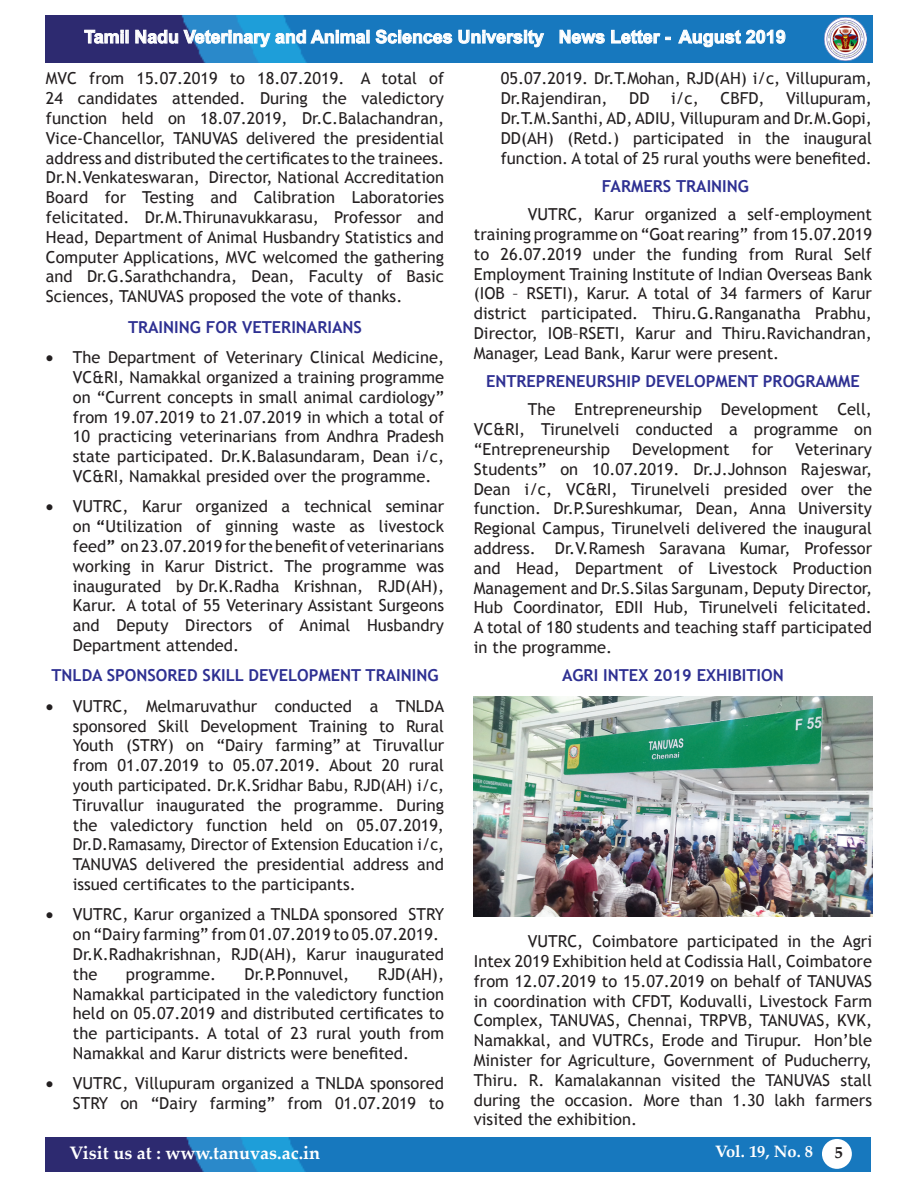
<style>
.page{position:relative;width:918px;height:1188px;background:#fff}
.page>*{position:absolute;margin:0;border:0;box-sizing:border-box;transform-origin:0 0}
.t1{font:700 18px "Arial";color:#fff}
.t2{font:700 18px "Palatino Linotype";color:#fff}
.t3{font:16.5px/19.8px "Trebuchet MS";color:#231f20;text-align:justify}
.t4{font:700 16.5px "Trebuchet MS";color:#2e3092}
.t5{font:700 16.5px "Palatino Linotype";color:#fff}
.t6{font:700 16.5px "Palatino Linotype";color:#231f20}
.s1{font-weight:700}
</style>
<div class="page">
<img style="left:45px;top:16px;width:827px;height:47px">
<img style="left:46px;top:1137px;width:825px;height:34px">
<div style="left:822px;top:1139px;width:30px;height:30px;background:#fff;border-radius:50%"></div>
<svg style="left:84px;top:29px;width:44px;height:15px"></svg>
<svg style="left:135px;top:29px;width:234px;height:19px;background:#5b95c6"></svg>
<svg style="left:375px;top:29px;width:169px;height:19px;background:#549bcf"></svg>
<svg style="left:559px;top:29px;width:46px;height:15px"></svg>
<svg style="left:611px;top:30px;width:59px;height:14px"></svg>
<svg style="left:678px;top:29px;width:108px;height:19px;background:#549bce"></svg>
<img style="left:824px;top:18px;width:43px;height:42px">
<img style="left:474px;top:697px;width:398px;height:220px">
<p class="t1" style="left:84px;top:25px;width:703px">Tamil Nadu Veterinary and Animal Sciences University News Letter - August 2019</p>
<p class="t3" style="left:46px;top:69px;width:400px">MVC from 15.07.2019 to 18.07.2019. A total of 24 candidates attended. During the valedictory function held on 18.07.2019, Dr.C.Balachandran, Vice-Chancellor, TANUVAS delivered the presidential address and distributed the certificates to the trainees.<br>Dr.N.Venkateswaran, Director, National Accreditation Board for Testing and Calibration Laboratories felicitated. Dr.M.Thirunavukkarasu, Professor and Head, Department of Animal Husbandry Statistics and Computer Applications, MVC welcomed the gathering and Dr.G.Sarathchandra, Dean, Faculty of Basic Sciences, TANUVAS proposed the vote of thanks.</p>
<p class="t4" style="left:128px;top:317px;width:235px">TRAINING FOR VETERINARIANS</p>
<p class="t3" style="left:73px;top:348px;width:373px;text-indent:-27px">• The Department of Veterinary Clinical Medicine, VC&amp;RI, Namakkal organized a training programme on “Current concepts in small animal cardiology” from 19.07.2019 to 21.07.2019 in which a total of 10 practicing veterinarians from Andhra Pradesh state participated. Dr.K.Balasundaram, Dean i/c, VC&amp;RI, Namakkal presided over the programme.</p>
<p class="t3" style="left:73px;top:497px;width:373px;text-indent:-27px">• VUTRC, Karur organized a technical seminar on <span class="s1">“</span>Utilization of ginning waste as livestock feed<span class="s1">”</span> on 23.07.2019 for the benefit of veterinarians working in Karur District. The programme was inaugurated by Dr.K.Radha Krishnan, RJD(AH), Karur. A total of 55 Veterinary Assistant Surgeons and Deputy Directors of Animal Husbandry Department attended.</p>
<p class="t4" style="left:51px;top:665px;width:389px">TNLDA SPONSORED SKILL DEVELOPMENT TRAINING</p>
<p class="t3" style="left:73px;top:696px;width:373px;text-indent:-27px">• VUTRC, Melmaruvathur conducted a TNLDA sponsored Skill Development Training to Rural Youth (STRY) on “Dairy farming” at Tiruvallur from 01.07.2019 to 05.07.2019. About 20 rural youth participated. Dr.K.Sridhar Babu, RJD(AH) i/c, Tiruvallur inaugurated the programme. During the valedictory function held on 05.07.2019, Dr.D.Ramasamy, Director of Extension Education i/c, TANUVAS delivered the presidential address and issued certificates to the participants.</p>
<p class="t3" style="left:73px;top:905px;width:373px;text-align:left;text-indent:-27px">• VUTRC, Karur organized a TNLDA sponsored STRY on “Dairy farming” from 01.07.2019 to 05.07.2019.<br>Dr.K.Radhakrishnan, RJD(AH), Karur inaugurated the</p>
<p class="t3" style="left:501px;top:69px;width:373px">05.07.2019. Dr.T.Mohan, RJD(AH) i/c, Villupuram,<br>Dr.Rajendiran,</p>
<p class="t3" style="left:501px;top:89px;width:373px;text-indent:285px">Villupuram, Dr.T.M.Santhi, AD, ADIU, Villupuram and Dr.M.Gopi, DD(AH) (Retd.) participated in the inaugural function. A total of 25 rural youths were benefited.</p>
<p class="t4" style="left:602px;top:176px;width:148px">FARMERS TRAINING</p>
<p class="t3" style="left:474px;top:205px;width:400px;text-indent:54px">VUTRC, Karur organized a self-employment training programme on “Goat rearing” from 15.07.2019 to 26.07.2019 under the funding from Rural Self Employment Training Institute of Indian Overseas Bank (IOB – RSETI), Karur. A total of 34 farmers of Karur district participated. Thiru.G.Ranganatha Prabhu, Director, IOB–RSETI, Karur and Thiru.Ravichandran, Manager, Lead Bank, Karur were present.</p>
<p class="t4" style="left:486px;top:371px;width:375px">ENTREPRENEURSHIP DEVELOPMENT PROGRAMME</p>
<p class="t3" style="left:474px;top:400px;width:400px;text-indent:54px">The Entrepreneurship Development Cell, VC&amp;RI, Tirunelveli conducted a programme on “Entrepreneurship</p>
<p class="t3" style="left:629px;top:89px;width:22px">DD</p>
<p class="t3" style="left:671px;top:89px;width:29px">i/c,</p>
<p class="t3" style="left:720px;top:89px;width:46px">CBFD,</p>
<p class="t3" style="left:632px;top:440px;width:99px">Development</p>
<p class="t3" style="left:752px;top:440px;width:23px">for</p>
<p class="t3" style="left:474px;top:440px;width:400px;text-indent:322px">Veterinary Students” on 10.07.2019. Dr.J.Johnson Rajeswar, Dean i/c, VC&amp;RI, Tirunelveli presided over the function. Dr.P.Sureshkumar, Dean, Anna University Regional Campus, Tirunelveli delivered the inaugural address. Dr.V.Ramesh Saravana Kumar, Professor and Head, Department of Livestock Production Management and Dr.S.Silas Sargunam, Deputy Director, Hub Coordinator, EDII Hub, Tirunelveli felicitated.<br>A total of 180 students and teaching staff participated in the programme.</p>
<p class="t4" style="left:562px;top:665px;width:223px">AGRI INTEX 2019 EXHIBITION</p>
<p class="t3" style="left:474px;top:932px;width:400px;text-indent:54px">VUTRC, Coimbatore participated in the Agri Intex 2019 Exhibition held at Codissia Hall, Coimbatore from 12.07.2019 to 15.07.2019 on behalf of TANUVAS in coordination with CFDT, Koduvalli, Livestock Farm Complex, TANUVAS, Chennai, TRPVB, TANUVAS, KVK, Namakkal, and VUTRCs, Erode and Tirupur. Hon’ble Minister for Agriculture, Government of Puducherry, Thiru. R. Kamalakannan visited the TANUVAS stall during the occasion. More than 1.30 lakh farmers visited the exhibition.</p>
<p class="t3" style="left:126px;top:964px;width:92px">programme.</p>
<p class="t3" style="left:245px;top:964px;width:106px">Dr.P.Ponnuvel,</p>
<p class="t3" style="left:73px;top:964px;width:373px;text-indent:305px">RJD(AH), Namakkal participated in the valedictory function held on 05.07.2019 and distributed certificates to the participants. A total of 23 rural youth from Namakkal and Karur districts were benefited.</p>
<p class="t3" style="left:46px;top:1074px;width:400px;text-align:right">• VUTRC, Villupuram organized a TNLDA sponsored<br>STRY on “Dairy farming” from 01.07.2019 to</p>
<p class="t2" style="left:70px;top:1140px;width:252px">Visit us at : www.tanuvas.ac.in</p>
<p class="t5" style="left:715px;top:1140px;width:100px">Vol. 19, No. 8</p>
<p class="t6" style="left:835px;top:1141px;width:10px">5</p>
</div>
